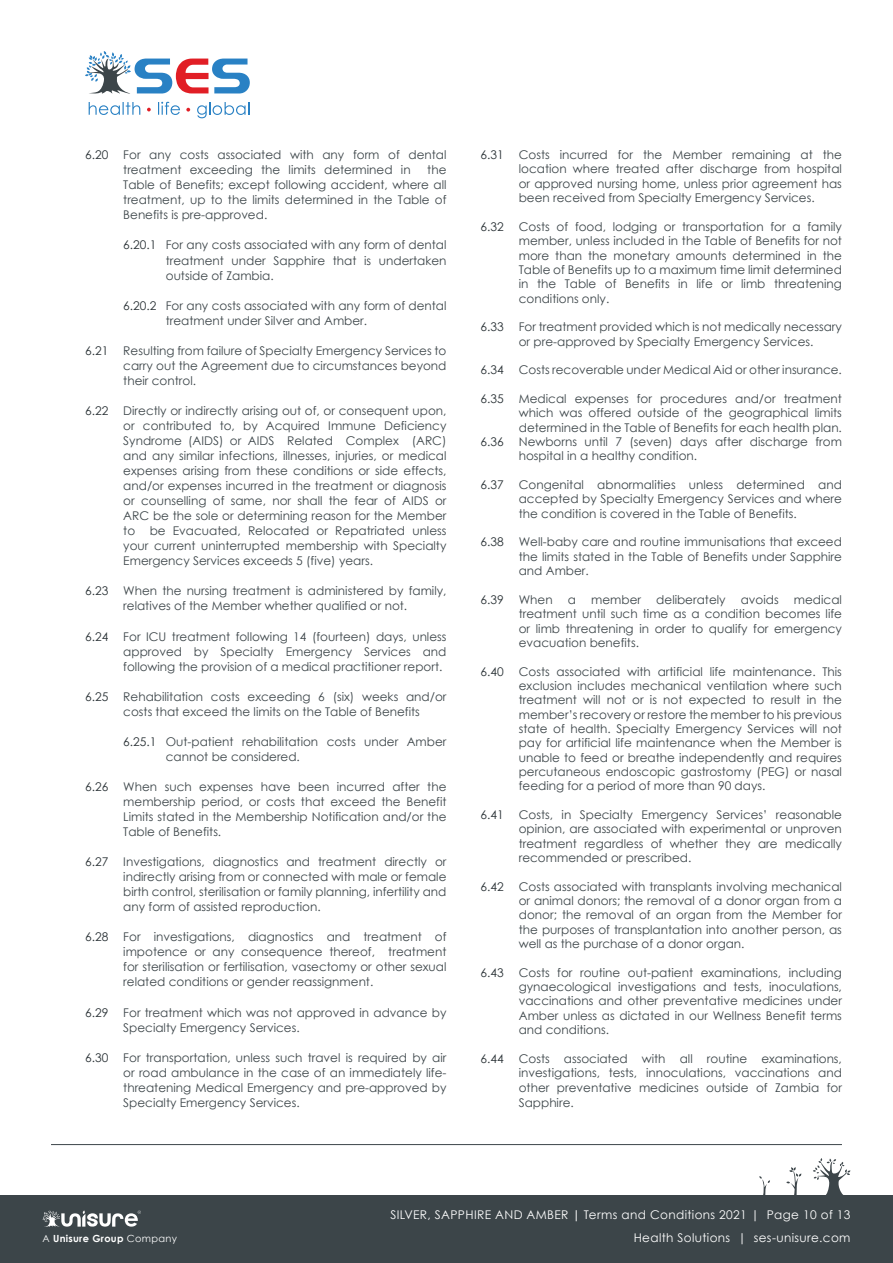
<style>
.page{position:relative;width:893px;height:1263px;background:#fff}
.page>*{position:absolute;margin:0;border:0;box-sizing:border-box;transform-origin:0 0}
.t1{font:12px/14.4px "Century Gothic";color:#3c4549;text-align:justify}
.t2{font:12px "Century Gothic";color:#293135}
.t3{font:12px "Century Gothic";letter-spacing:.03em;color:#fff}
.t4{font:700 9.75px "Century Gothic";letter-spacing:.03em;color:#fff}
.s1{color:#293135}
.s2{font-weight:700}
.s3{font-weight:400}
</style>
<div class="page">
<div style="left:0;top:1195px;width:893px;height:68px;background:#3c4549"></div>
<svg style="left:759px;top:1176px;width:11px;height:19px"></svg>
<svg style="left:786px;top:1167px;width:16px;height:28px"></svg>
<svg style="left:813px;top:1158px;width:37px;height:37px"></svg>
<svg style="left:43px;top:1210px;width:98px;height:17px"></svg>
<svg style="left:89px;top:102px;width:51px;height:13px"></svg>
<svg style="left:147px;top:108px;width:4px;height:3px"></svg>
<svg style="left:158px;top:102px;width:22px;height:13px"></svg>
<svg style="left:186px;top:108px;width:4px;height:4px"></svg>
<svg style="left:197px;top:102px;width:52px;height:16px"></svg>
<svg style="left:85px;top:51px;width:165px;height:43px"></svg>
<hr style="left:51px;top:1144px;width:791px;height:1px;background:#3c4549">
<p class="t2" style="left:85px;top:148px;width:25px">6.20</p>
<p class="t1" style="left:123px;top:147px;width:325px;line-height:15px">For any costs associated with any form of dental treatment exceeding the limits determined in</p>
<p class="t1" style="left:123px;top:162px;width:325px;line-height:15px;text-indent:304px">the Table of Benefits; except following accident, where all treatment, up to the limits determined in the Table of Benefits is pre-approved.</p>
<p class="t1" style="left:166px;top:237px;width:282px;line-height:15px;text-indent:-43px"><span class="s1">6.20.1</span> For any costs associated with any form of dental treatment under Sapphire that is undertaken outside of Zambia.</p>
<p class="t1" style="left:166px;top:298px;width:282px;line-height:15px;text-indent:-43px"><span class="s1">6.20.2</span> For any costs associated with any form of dental treatment under Silver and Amber.</p>
<p class="t2" style="left:85px;top:343px;width:25px">6.21</p>
<p class="t1" style="left:123px;top:343px;width:325px;line-height:15px">Resulting from failure of Specialty Emergency Services to carry out the Agreement due to circumstances beyond their control.</p>
<p class="t2" style="left:85px;top:403px;width:25px">6.22</p>
<p class="t1" style="left:123px;top:403px;width:325px;line-height:15px">Directly or indirectly arising out of, or consequent upon, or contributed to, by Acquired Immune Deficiency Syndrome (AIDS) or AIDS Related Complex (ARC) and any similar infections, illnesses, injuries, or medical expenses arising from these conditions or side effects, and/or expenses incurred in the treatment or diagnosis or counselling of same, nor shall the fear of AIDS or ARC be the sole or determining reason for the Member to be Evacuated, Relocated or Repatriated unless your current uninterrupted membership with Specialty Emergency Services exceeds 5 (five) years.</p>
<p class="t2" style="left:85px;top:584px;width:25px">6.23</p>
<p class="t1" style="left:123px;top:583px;width:325px;line-height:15px">When the nursing treatment is administered by family, relatives of the Member whether qualified or not.</p>
<p class="t2" style="left:85px;top:629px;width:25px">6.24</p>
<p class="t1" style="left:123px;top:628px;width:325px;line-height:15px">For ICU treatment following 14 (fourteen) days, unless approved by Specialty Emergency Services and following the provision of a medical practitioner report.</p>
<p class="t2" style="left:85px;top:689px;width:25px">6.25</p>
<p class="t1" style="left:123px;top:689px;width:325px;line-height:15px">Rehabilitation costs exceeding 6 (six) weeks and/or costs that exceed the limits on the Table of Benefits</p>
<p class="t1" style="left:166px;top:734px;width:282px;line-height:15px;text-indent:-43px"><span class="s1">6.25.1</span> Out-patient rehabilitation costs under Amber cannot be considered.</p>
<p class="t2" style="left:85px;top:779px;width:25px">6.26</p>
<p class="t1" style="left:123px;top:779px;width:325px;line-height:15px">When such expenses have been incurred after the membership period, or costs that exceed the Benefit Limits stated in the Membership Notification and/or the Table of Benefits.</p>
<p class="t2" style="left:85px;top:854px;width:25px">6.27</p>
<p class="t1" style="left:123px;top:854px;width:325px;line-height:15px">Investigations, diagnostics and treatment directly or indirectly arising from or connected with male or female birth control, sterilisation or family planning, infertility and any form of assisted reproduction.</p>
<p class="t2" style="left:85px;top:930px;width:25px">6.28</p>
<p class="t1" style="left:123px;top:929px;width:325px;line-height:15px">For investigations, diagnostics and treatment of impotence or any consequence thereof, treatment for sterilisation or fertilisation, vasectomy or other sexual related conditions or gender reassignment.</p>
<p class="t2" style="left:85px;top:1005px;width:25px">6.29</p>
<p class="t1" style="left:123px;top:1004px;width:325px;line-height:15px">For treatment which was not approved in advance by<br>Specialty Emergency Services.</p>
<p class="t2" style="left:85px;top:1050px;width:25px">6.30</p>
<p class="t1" style="left:123px;top:1049px;width:325px;line-height:15.1px">For transportation, unless such travel is required by air or road ambulance in the case of an immediately life&shy;threatening Medical Emergency and pre-approved by Specialty Emergency Services.</p>
<p class="t2" style="left:480px;top:147px;width:25px">6.31</p>
<p class="t1" style="left:519px;top:147px;width:325px">Costs incurred for the Member remaining at the location where treated after discharge from hospital or approved nursing home, unless prior agreement has been received from Specialty Emergency Services.</p>
<p class="t2" style="left:480px;top:219px;width:25px">6.32</p>
<p class="t1" style="left:519px;top:219px;width:325px">Costs of food, lodging or transportation for a family member, unless included in the Table of Benefits for not more than the monetary amounts determined in the Table of Benefits up to a maximum time limit determined in the Table of Benefits in life or limb threatening conditions only.</p>
<p class="t2" style="left:480px;top:320px;width:25px">6.33</p>
<p class="t1" style="left:519px;top:320px;width:325px">For treatment provided which is not medically necessary or pre-approved by Specialty Emergency Services.</p>
<p class="t2" style="left:480px;top:363px;width:25px">6.34</p>
<p class="t1" style="left:519px;top:363px;width:325px">Costs recoverable under Medical Aid or other insurance.</p>
<p class="t2" style="left:480px;top:391px;width:25px">6.35</p>
<p class="t1" style="left:519px;top:391px;width:325px">Medical expenses for procedures and/or treatment which was offered outside of the geographical limits determined in the Table of Benefits for each health plan.</p>
<p class="t2" style="left:480px;top:434px;width:25px">6.36</p>
<p class="t1" style="left:519px;top:434px;width:325px">Newborns until 7 (seven) days after discharge from hospital in a healthy condition.</p>
<p class="t2" style="left:480px;top:477px;width:25px">6.37</p>
<p class="t1" style="left:519px;top:477px;width:325px">Congenital abnormalities unless determined and accepted by Specialty Emergency Services and where the condition is covered in the Table of Benefits.</p>
<p class="t2" style="left:480px;top:535px;width:25px">6.38</p>
<p class="t1" style="left:519px;top:535px;width:325px">Well-baby care and routine immunisations that exceed the limits stated in the Table of Benefits under Sapphire and Amber.</p>
<p class="t2" style="left:480px;top:592px;width:25px">6.39</p>
<p class="t1" style="left:519px;top:592px;width:35px">When</p>
<p class="t1" style="left:568px;top:592px;width:10px">a</p>
<p class="t1" style="left:591px;top:592px;width:51px">member</p>
<p class="t1" style="left:656px;top:592px;width:71px">deliberately</p>
<p class="t1" style="left:741px;top:592px;width:39px">avoids</p>
<p class="t1" style="left:519px;top:592px;width:325px;text-indent:275px">medical treatment until such time as a condition becomes life or limb threatening in order to qualify for emergency evacuation benefits.</p>
<p class="t2" style="left:480px;top:664px;width:25px">6.40</p>
<p class="t1" style="left:519px;top:664px;width:325px">Costs associated with artificial life maintenance. This exclusion includes mechanical ventilation where such treatment will not or is not expected to result in the member’s recovery or restore the member to his previous state of health. Specialty Emergency Services will not pay for artificial life maintenance when the Member is unable to feed or breathe independently and requires percutaneous endoscopic gastrostomy (PEG) or nasal feeding for a period of more than 90 days.</p>
<p class="t2" style="left:480px;top:807px;width:25px">6.41</p>
<p class="t1" style="left:519px;top:807px;width:325px">Costs, in Specialty Emergency Services’ reasonable opinion, are associated with experimental or unproven treatment regardless of whether they are medically recommended or prescribed.</p>
<p class="t2" style="left:480px;top:879px;width:25px">6.42</p>
<p class="t1" style="left:519px;top:879px;width:325px">Costs associated with transplants involving mechanical or animal donors; the removal of a donor organ from a donor; the removal of an organ from the Member for the purposes of transplantation into another person, as well as the purchase of a donor organ.</p>
<p class="t2" style="left:480px;top:965px;width:25px">6.43</p>
<p class="t1" style="left:519px;top:965px;width:325px">Costs for routine out-patient examinations, including gynaecological investigations and tests, inoculations, vaccinations and other preventative medicines under Amber unless as dictated in our Wellness Benefit terms and conditions.</p>
<p class="t2" style="left:480px;top:1051px;width:25px">6.44</p>
<p class="t1" style="left:519px;top:1051px;width:325px">Costs associated with all routine examinations, investigations, tests, innoculations, vaccinations and other preventative medicines outside of Zambia for Sapphire.</p>
<p class="t3" style="left:390px;top:1208px;width:462px">SILVER, SAPPHIRE AND AMBER <span class="s2">|</span> Terms and Conditions 2021 | Page 10 of 13</p>
<p class="t4" style="left:43px;top:1230px;width:136px"><span class="s3">A</span> Unisure Group <span class="s3">Company</span></p>
<p class="t3" style="left:634px;top:1231px;width:218px">Health Solutions | ses-unisure.com</p>
</div>
